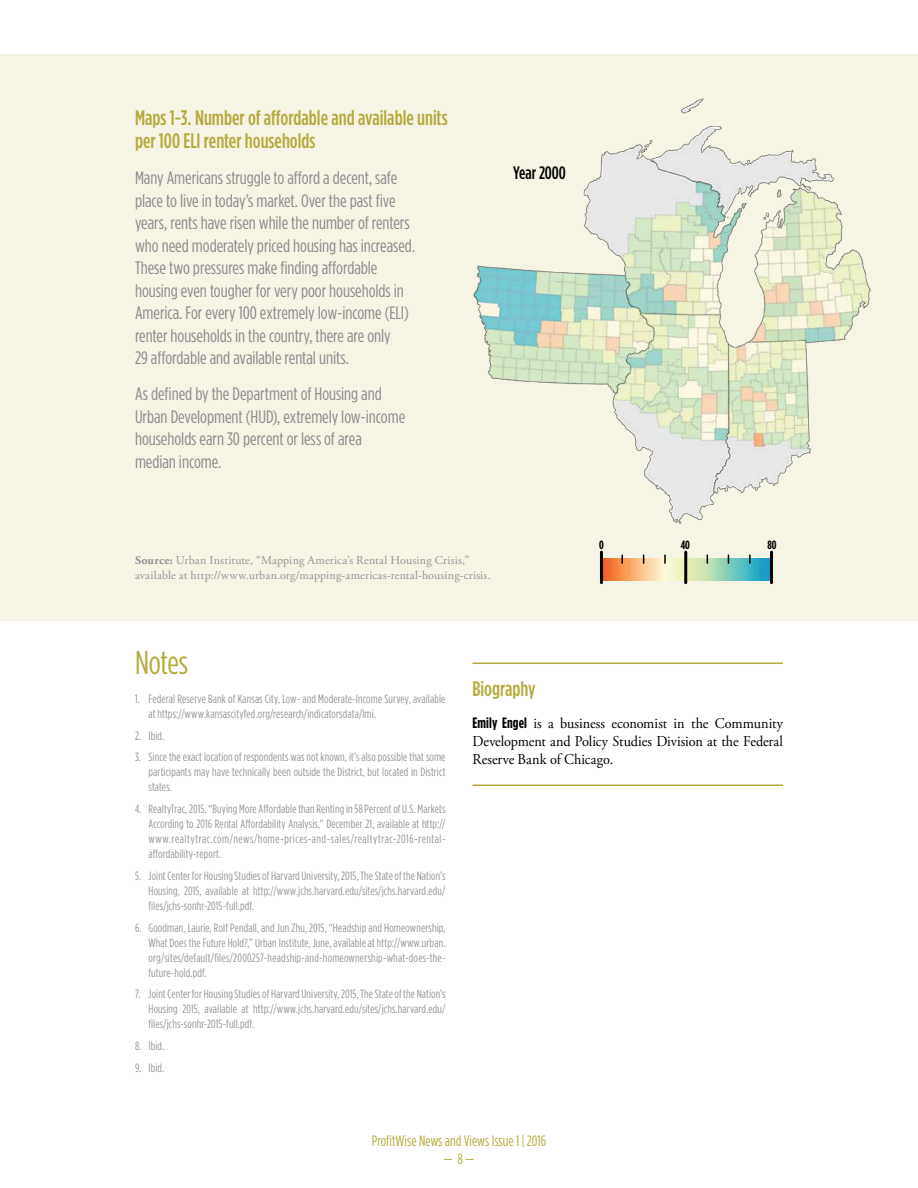
<style>
.page{position:relative;width:918px;height:1188px;background:#fff}
.page>*{position:absolute;margin:0;border:0;box-sizing:border-box;transform-origin:0 0}
.t1{font:33px "Gotham Condensed";letter-spacing:-.01em;color:#b4aa3b}
.t2{font:500 21px/22.5px "Gotham Condensed";color:#b4aa3b}
.t3{font:18px/22.5px "Gotham Condensed";letter-spacing:-.005em;color:#8a8a8d;scale:1.04 1}
.t4{font:500 18px "Gotham Condensed";letter-spacing:.005em;color:#000}
.t5{font:15px/18px "Adobe Garamond Pro";color:#000;text-align:justify;scale:.95 1}
.t6{font:15px "Gotham Condensed";color:#b4aa3b}
.t7{font:12px/15px "Gotham Condensed";letter-spacing:.015em;color:#939598;text-align:justify}
.t8{font:12px/14.4px "Adobe Garamond Pro";letter-spacing:.015em;color:#939598}
.t9{font:700 12px "Gotham Condensed";color:#000}
.s1{font-weight:700}
.s2{font-family:"Gotham Condensed";font-weight:700}
</style>
<div class="page">
<div style="left:0;top:54px;width:918px;height:567px;background:#f6f4e5"></div>
<img style="left:473px;top:98px;width:398px;height:487px">
<img style="left:603px;top:559px;width:167px;height:21px">
<svg style="left:664px;top:555px;width:2px;height:8px"></svg>
<svg style="left:749px;top:555px;width:2px;height:8px"></svg>
<hr style="left:600px;top:552px;width:3px;height:31px;background:#000">
<hr style="left:770px;top:552px;width:3px;height:31px;background:#000">
<hr style="left:684px;top:552px;width:3px;height:31px;background:#000">
<hr style="left:472px;top:663px;width:311px;height:1px;background:#b4aa3b">
<hr style="left:472px;top:784px;width:311px;height:2px;background:#b4aa3b">
<h2 class="t2" style="left:135px;top:106px;width:314px">Maps 1-3. Number of affordable and available units per 100 ELI renter households</h2>
<p class="t3" style="left:135px;top:166px;width:271px">Many Americans struggle to afford a decent, safe place to live in today’s market. Over the past five years, rents have risen while the number of renters who need moderately priced housing has increased.<br>These two pressures make finding affordable housing even tougher for very poor households in America. For every 100 extremely low-income (ELI) renter households in the country, there are only<br>29 affordable and available rental units.</p>
<h3 class="t3" style="left:135px;top:382px;width:261px">As defined by the Department of Housing and Urban Development (HUD), extremely low-income households earn 30 percent or less of area median income.</h3>
<h3 class="t4" style="left:513px;top:162px;width:54px">Year 2000</h3>
<p class="t8" style="left:135px;top:554px;width:357px"><span class="s1">Source:</span> Urban Institute, “Mapping America’s Rental Housing Crisis,” available at http://www.urban.org/mapping-americas-rental-housing-crisis.</p>
<p class="t9" style="left:599px;top:538px;width:6px">0</p>
<p class="t9" style="left:681px;top:538px;width:11px">40</p>
<p class="t9" style="left:767px;top:538px;width:11px">80</p>
<h1 class="t1" style="left:135px;top:644px;width:55px">Notes</h1>
<p class="t7" style="left:148px;top:691px;width:299px;text-indent:-14px">1. Federal Reserve Bank of Kansas City, Low- and Moderate-Income Survey, available at https://www.kansascityfed.org/research/indicatorsdata/lmi.</p>
<p class="t7" style="left:135px;top:728px;width:31px">2. Ibid.</p>
<p class="t7" style="left:148px;top:750px;width:299px;text-indent:-14px">3. Since the exact location of respondents was not known, it’s also possible that some participants may have technically been outside the District, but located in District states.</p>
<p class="t7" style="left:148px;top:801px;width:299px;text-indent:-14px">4. RealtyTrac, 2015, “Buying More Affordable than Renting in 58 Percent of U.S. Markets According to 2016 Rental Affordability Analysis,” December 21, available at http:// www.realtytrac.com/news/home-prices-and-sales/realtytrac-2016-rental&shy;affordability-report.</p>
<p class="t7" style="left:148px;top:868px;width:299px;text-indent:-14px">5. Joint Center for Housing Studies of Harvard University, 2015, The State of the Nation’s Housing, 2015, available at http://www.jchs.harvard.edu/sites/jchs.harvard.edu/ files/jchs-sonhr-2015-full.pdf.</p>
<p class="t7" style="left:148px;top:920px;width:299px;text-indent:-14px">6. Goodman, Laurie, Rolf Pendall, and Jun Zhu, 2015, “Headship and Homeownership, What Does the Future Hold?,” Urban Institute, June, available at http://www.urban. org/sites/default/files/2000257-headship-and-homeownership-what-does-the&shy;future-hold.pdf.</p>
<p class="t7" style="left:148px;top:987px;width:299px;text-indent:-14px">7. Joint Center for Housing Studies of Harvard University, 2015, The State of the Nation’s Housing 2015, available at http://www.jchs.harvard.edu/sites/jchs.harvard.edu/ files/jchs-sonhr-2015-full.pdf.</p>
<p class="t7" style="left:135px;top:1038px;width:31px">8. Ibid.</p>
<p class="t7" style="left:135px;top:1060px;width:31px">9. Ibid.</p>
<h2 class="t2" style="left:472px;top:678px;width:65px">Biography</h2>
<p class="t5" style="left:472px;top:715px;width:328px"><span class="s2">Emily Engel</span> is a business economist in the Community Development and Policy Studies Division at the Federal Reserve Bank of Chicago.</p>
<p class="t6" style="left:372px;top:1132px;width:176px">ProfitWise News and Views Issue 1 | 2016</p>
<p class="t6" style="left:444px;top:1150px;width:32px">— 8 —</p>
</div>
